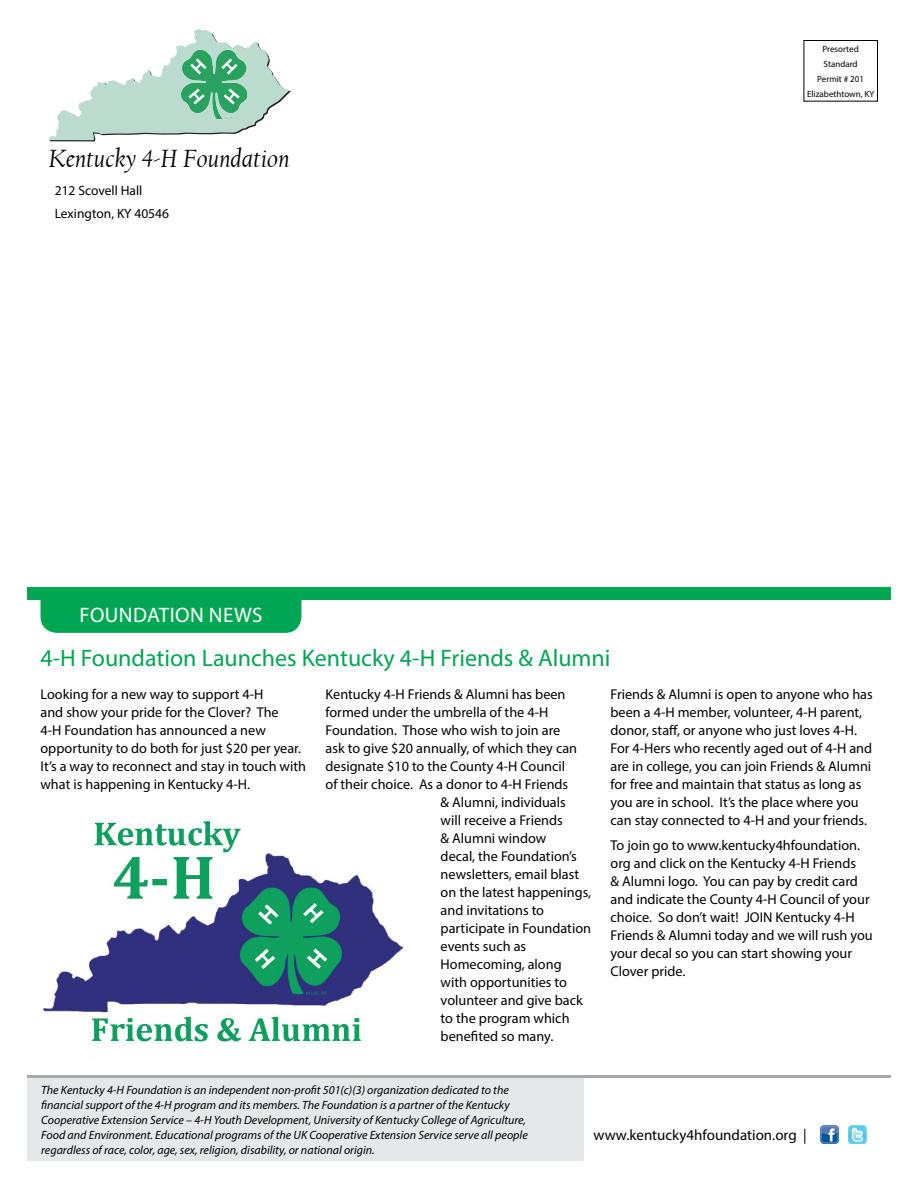
<style>
.page{position:relative;width:918px;height:1188px;background:#fff}
.page>*{position:absolute;margin:0;border:0;box-sizing:border-box;transform-origin:0 0}
.t1{font:italic 26.25px "Californian FB";color:#010101}
.t2{font:24px "Myriad Pro";color:#00a651}
.t3{font:21px "Myriad Pro";letter-spacing:.02em;color:#fff}
.t4{font:15px "Myriad Pro";color:#000}
.t5{font:14.25px/18px "Myriad Pro";color:#000}
.t6{font:13.5px/23.2px "Myriad Pro";color:#000}
.t7{font:italic 12px/15px "Myriad Pro";color:#000}
.t8{font:9px/15px "Myriad Pro";color:#000;text-align:center}
</style>
<div class="page">
<div style="left:27px;top:1077px;width:556px;height:84px;background:#e6e7e8"></div>
<hr style="left:27px;top:1075px;width:864px;height:3px;background:#a7a9ac">
<svg style="left:820px;top:1125px;width:19px;height:19px"></svg>
<svg style="left:820px;top:1125px;width:19px;height:16px"></svg>
<div style="left:821px;top:1126px;width:17px;height:17px;border:1px solid #7c92c5;border-radius:3px"></div>
<svg style="left:848px;top:1125px;width:19px;height:19px"></svg>
<div style="left:40px;top:600px;width:262px;height:33px;background:#00a651"></div>
<div style="left:804px;top:40px;width:74px;height:62px;border:1px solid #000"></div>
<div style="left:27px;top:588px;width:864px;height:12px;background:#00a651"></div>
<svg style="left:49px;top:29px;width:242px;height:112px"></svg>
<img style="left:181px;top:49px;width:68px;height:71px">
<img style="left:42px;top:820px;width:362px;height:222px">
<h1 class="t1" style="left:49px;top:143px;width:242px">Kentucky 4-H Foundation</h1>
<p class="t6" style="left:55px;top:178px;width:116px">212 Scovell Hall<br>Lexington, KY 40546</p>
<p class="t8" style="left:807px;top:41px;width:69px">Presorted<br>Standard<br>Permit # 201<br>Elizabethtown, KY</p>
<h3 class="t3" style="left:79px;top:602px;width:185px">FOUNDATION NEWS</h3>
<h2 class="t2" style="left:40px;top:643px;width:572px">4-H Foundation Launches Kentucky 4-H Friends &amp; Alumni</h2>
<p class="t5" style="left:40px;top:685px;width:267px">Looking for a new way to support 4-H<br>and show your pride for the Clover? The<br>4-H Foundation has announced a new opportunity to do both for just $20 per year.<br>It’s a way to reconnect and stay in touch with what is happening in Kentucky 4-H.</p>
<p class="t5" style="left:326px;top:685px;width:242px">Kentucky 4-H Friends &amp; Alumni has been</p>
<p class="t5" style="left:611px;top:685px;width:264px">Friends &amp; Alumni is open to anyone who has been a 4-H member, volunteer, 4-H parent, donor, staff, or anyone who just loves 4-H.<br>For 4-Hers who recently aged out of 4-H and are in college, you can join Friends &amp; Alumni for free and maintain that status as long as you are in school. It’s the place where you can stay connected to 4-H and your friends.</p>
<p class="t5" style="left:611px;top:836px;width:264px">To join go to www.kentucky4hfoundation. org and click on the Kentucky 4-H Friends<br>&amp; Alumni logo. You can pay by credit card and indicate the County 4-H Council of your choice. So don’t wait! JOIN Kentucky 4-H Friends &amp; Alumni today and we will rush you your decal so you can start showing your Clover pride.</p>
<p class="t5" style="left:326px;top:703px;width:224px">formed under the umbrella of the 4-H</p>
<p class="t5" style="left:326px;top:721px;width:236px">Foundation. Those who wish to join are</p>
<p class="t5" style="left:326px;top:739px;width:253px">ask to give $20 annually, of which they can</p>
<p class="t5" style="left:326px;top:757px;width:241px">designate $10 to the County 4-H Council</p>
<p class="t5" style="left:326px;top:775px;width:244px">of their choice. As a donor to 4-H Friends</p>
<p class="t5" style="left:441px;top:793px;width:127px">&amp; Alumni, individuals</p>
<p class="t5" style="left:441px;top:811px;width:124px">will receive a Friends</p>
<p class="t5" style="left:441px;top:829px;width:107px">&amp; Alumni window</p>
<p class="t5" style="left:441px;top:847px;width:138px">decal, the Foundation’s</p>
<p class="t5" style="left:441px;top:865px;width:140px">newsletters, email blast</p>
<p class="t5" style="left:441px;top:883px;width:152px">on the latest happenings,</p>
<p class="t5" style="left:441px;top:901px;width:105px">and invitations to</p>
<p class="t5" style="left:441px;top:919px;width:152px">participate in Foundation</p>
<p class="t5" style="left:441px;top:937px;width:87px">events such as</p>
<p class="t5" style="left:441px;top:955px;width:123px">Homecoming, along</p>
<p class="t5" style="left:441px;top:973px;width:128px">with opportunities to</p>
<p class="t5" style="left:441px;top:991px;width:144px">volunteer and give back</p>
<p class="t5" style="left:441px;top:1009px;width:130px">to the program which</p>
<p class="t5" style="left:441px;top:1027px;width:114px">benefited so many.</p>
<p class="t7" style="left:41px;top:1082px;width:488px">The Kentucky 4-H Foundation is an independent non-profit 501(c)(3) organization dedicated to the financial support of the 4-H program and its members. The Foundation is a partner of the Kentucky Cooperative Extension Service – 4-H Youth Development, University of Kentucky College of Agriculture, Food and Environment. Educational programs of the UK Cooperative Extension Service serve all people regardless of race, color, age, sex, religion, disability, or national origin.</p>
<p class="t4" style="left:594px;top:1126px;width:215px">www.kentucky4hfoundation.org |</p>
</div>
